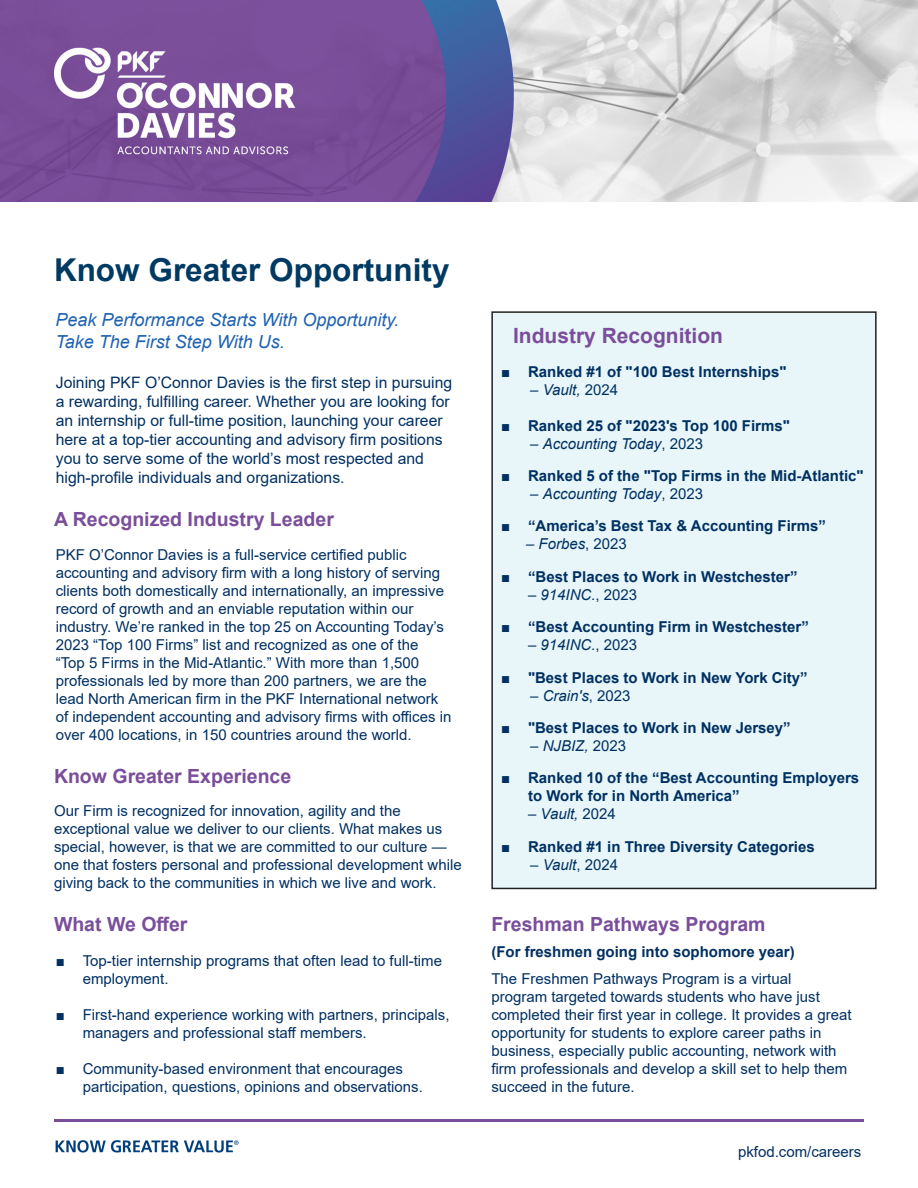
<style>
.page{position:relative;width:918px;height:1188px;background:#fff}
.page>*{position:absolute;margin:0;border:0;box-sizing:border-box;transform-origin:0 0}
.t1{font:700 31.5px "Arial";color:#003a62}
.Paragraph_Subheader{font:700 21px "Arial";color:#7a4e9a}
.Paragraph_Subheader-2{font:700 19.5px "Arial";color:#7a4e9a}
.t2{font:italic 18px "Arial";color:#2163b0}
.Paragraph{font:15.75px/18.9px "Arial";color:#003062}
.Paragraph-2{font:15px/18px "Arial";color:#003062}
.Paragraph-3{font:700 15px/18px "Arial";color:#003062}
.Paragraph-4{font:italic 15px "Arial";color:#003062}
.s1{font-weight:700}
.s2{font-style:normal}
.s3{font-style:italic}
</style>
<div class="page">
<img style="left:0;top:0;width:918px;height:202px">
<img style="left:55px;top:1140px;width:184px;height:13px">
<hr style="left:54px;top:1119px;width:810px;height:3px;background:#794d98">
<div style="left:492px;top:312px;width:384px;height:576px;background:#e8f6f9"></div>
<div style="left:491px;top:311px;width:386px;height:578px;border:2px solid #231f20"></div>
<p class="t1" style="left:54px;top:248px;width:397px">Know Greater Opportunity</p>
<p class="t2" style="left:56px;top:308px;width:345px">Peak Performance Starts With Opportunity.</p>
<p class="t2" style="left:56px;top:330px;width:231px">Take The First Step With Us.</p>
<p class="Paragraph" style="left:56px;top:373px;width:398px">Joining PKF O’Connor Davies is the first step in pursuing a rewarding, fulfilling career. Whether you are looking for an internship or full-time position, launching your career here at a top-tier accounting and advisory firm positions you to serve some of the world’s most respected and high-profile individuals and organizations.</p>
<p class="Paragraph_Subheader-2" style="left:54px;top:505px;width:281px">A Recognized Industry Leader</p>
<p class="Paragraph-2" style="left:56px;top:546px;width:397px">PKF O’Connor Davies is a full-service certified public accounting and advisory firm with a long history of serving clients both domestically and internationally, an impressive record of growth and an enviable reputation within our industry. We’re ranked in the top 25 on Accounting Today’s 2023 “Top 100 Firms” list and recognized as one of the<br>“Top 5 Firms in the Mid-Atlantic.” With more than 1,500 professionals led by more than 200 partners, we are the lead North American firm in the PKF International network of independent accounting and advisory firms with offices in over 400 locations, in 150 countries around the world.</p>
<p class="Paragraph_Subheader-2" style="left:54px;top:762px;width:239px">Know Greater Experience</p>
<p class="Paragraph-2" style="left:54px;top:802px;width:409px">Our Firm is recognized for innovation, agility and the exceptional value we deliver to our clients. What makes us special, however, is that we are committed to our culture — one that fosters personal and professional development while giving back to the communities in which we live and work.</p>
<p class="Paragraph_Subheader-2" style="left:54px;top:910px;width:135px">What We Offer</p>
<p class="Paragraph-2" style="left:83px;top:951px;width:361px;text-indent:-27px"><span class="s1">■</span> Top-tier internship programs that often lead to full-time employment.</p>
<p class="Paragraph-2" style="left:83px;top:1005px;width:368px;text-indent:-27px"><span class="s1">■</span> First-hand experience working with partners, principals, managers and professional staff members.</p>
<p class="Paragraph-2" style="left:83px;top:1059px;width:342px;text-indent:-27px"><span class="s1">■</span> Community-based environment that encourages participation, questions, opinions and observations.</p>
<p class="Paragraph_Subheader" style="left:513px;top:321px;width:212px">Industry Recognition</p>
<p class="Paragraph-3" style="left:501px;top:362px;width:287px">■ Ranked #1 of "100 Best Internships"</p>
<p class="Paragraph-4" style="left:530px;top:380px;width:89px"><span class="s2">–</span> Vault, <span class="s2">2024</span></p>
<p class="Paragraph-3" style="left:501px;top:416px;width:290px">■ Ranked 25 of "2023's Top 100 Firms"</p>
<p class="Paragraph-4" style="left:530px;top:434px;width:174px"><span class="s2">–</span> Accounting Today<span class="s2">, 2023</span></p>
<p class="Paragraph-3" style="left:501px;top:467px;width:364px">■ Ranked 5 of the "Top Firms in the Mid-Atlantic"</p>
<p class="Paragraph-4" style="left:530px;top:484px;width:174px"><span class="s2">–</span> Accounting Today<span class="s2">, 2023</span></p>
<p class="Paragraph-3" style="left:501px;top:517px;width:326px">■ “America’s Best Tax &amp; Accounting Firms”</p>
<p class="Paragraph-2" style="left:526px;top:535px;width:102px">– <span class="s3">Forbes</span>, 2023</p>
<p class="Paragraph-3" style="left:501px;top:568px;width:298px">■ “Best Places to Work in Westchester”</p>
<p class="Paragraph-4" style="left:528px;top:585px;width:111px"><span class="s2">–</span> 914INC.<span class="s2">, 2023</span></p>
<p class="Paragraph-3" style="left:501px;top:618px;width:309px">■ “Best Accounting Firm in Westchester”</p>
<p class="Paragraph-4" style="left:528px;top:635px;width:111px"><span class="s2">–</span> 914INC.<span class="s2">, 2023</span></p>
<p class="Paragraph-3" style="left:501px;top:668px;width:308px">■ "Best Places to Work in New York City”</p>
<p class="Paragraph-4" style="left:530px;top:686px;width:102px"><span class="s2">–</span> Crain's<span class="s2">, 2023</span></p>
<p class="Paragraph-3" style="left:501px;top:719px;width:291px">■ "Best Places to Work in New Jersey”</p>
<p class="Paragraph-4" style="left:530px;top:736px;width:97px"><span class="s2">–</span> NJBIZ, <span class="s2">2023</span></p>
<p class="Paragraph-3" style="left:528px;top:769px;width:333px;text-indent:-27px">■ Ranked 10 of the “Best Accounting Employers to Work for in North America”</p>
<p class="Paragraph-4" style="left:528px;top:804px;width:89px"><span class="s2">–</span> Vault, <span class="s2">2024</span></p>
<p class="Paragraph-3" style="left:501px;top:838px;width:315px">■ Ranked #1 in Three Diversity Categories</p>
<p class="Paragraph-2" style="left:530px;top:855px;width:89px">– <span class="s3">Vault</span>, 2024</p>
<p class="Paragraph_Subheader-2" style="left:491px;top:911px;width:276px">Freshman Pathways Program</p>
<p class="Paragraph-2" style="left:491px;top:970px;width:362px">The Freshmen Pathways Program is a virtual<br>program targeted towards students who have just completed their first year in college. It provides a great opportunity for students to explore career paths in business, especially public accounting, network with firm professionals and develop a skill set to help them succeed in the future.</p>
<p class="Paragraph-3" style="left:491px;top:943px;width:305px">(For freshmen going into sophomore year)</p>
<p class="Paragraph-2" style="left:738px;top:1143px;width:125px">pkfod.com/careers</p>
</div>
